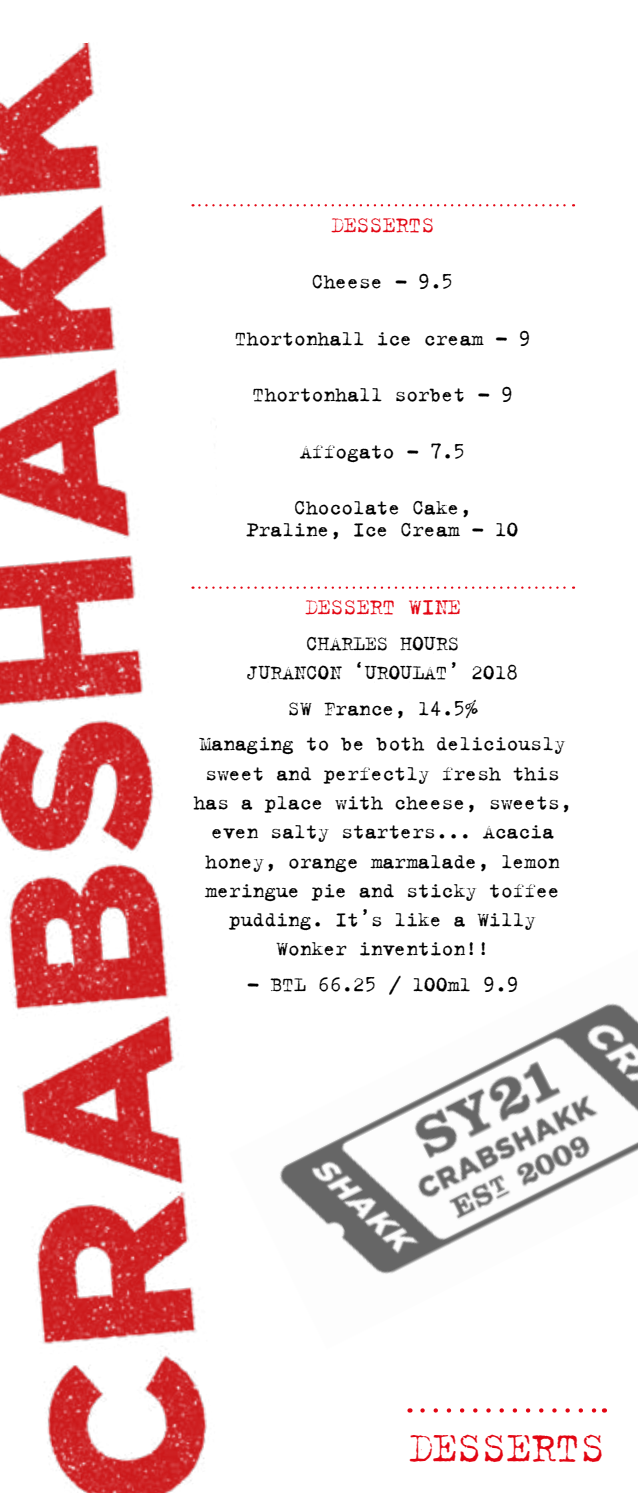
<style>
.page{position:relative;width:638px;height:1493px;background:#fff}
.page>*{position:absolute;margin:0;border:0;box-sizing:border-box;transform-origin:0 0}
.t1{font:47.02px "Trixie Text";letter-spacing:-.025em;color:#e30613}
.t2{font:24.75px "Trixie Text";letter-spacing:-.025em;color:#e30613}
.t3{font:22.5px/29.2px "Trixie Text";letter-spacing:-.025em;color:#000;text-align:center}
</style>
<div class="page">
<img style="left:0;top:42px;width:215px;height:1450px">
<svg style="left:422px;top:1408px;width:175px;height:4px"></svg>
<svg style="left:199px;top:204px;width:375px;height:2px"></svg>
<svg style="left:199px;top:586px;width:375px;height:3px"></svg>
<img style="left:279px;top:1003px;width:359px;height:271px">
<p class="t2" style="left:330px;top:210px;width:106px">DESSERTS</p>
<p class="t3" style="left:312px;top:267px;width:144px">Cheese - 9.5</p>
<p class="t3" style="left:235px;top:323px;width:297px">Thortonhall ice cream - 9</p>
<p class="t3" style="left:252px;top:380px;width:262px">Thortonhall sorbet - 9</p>
<p class="t3" style="left:300px;top:436px;width:167px">Affogato - 7.5</p>
<p class="t3" style="left:247px;top:496px;width:274px;line-height:21.8px">Chocolate Cake,<br>Praline, Ice Cream - 10</p>
<p class="t2" style="left:304px;top:592px;width:158px">DESSERT WINE</p>
<p class="t3" style="left:247px;top:628px;width:274px">CHARLES HOURS<br>JURANCON ‘UROULAT’ 2018</p>
<p class="t3" style="left:199px;top:690px;width:368px;line-height:35.6px">SW France, 14.5%<br>Managing to be both deliciously</p>
<p class="t3" style="left:193px;top:758px;width:380px">sweet and perfectly fresh this has a place with cheese, sweets, even salty starters... Acacia honey, orange marmalade, lemon meringue pie and sticky toffee pudding. It’s like a Willy<br>Wonker invention!!</p>
<p class="t3" style="left:247px;top:969px;width:274px">- BTL 66.25 / 100ml 9.9</p>
<h1 class="t1" style="left:407px;top:1419px;width:200px">DESSERTS</h1>
</div>
